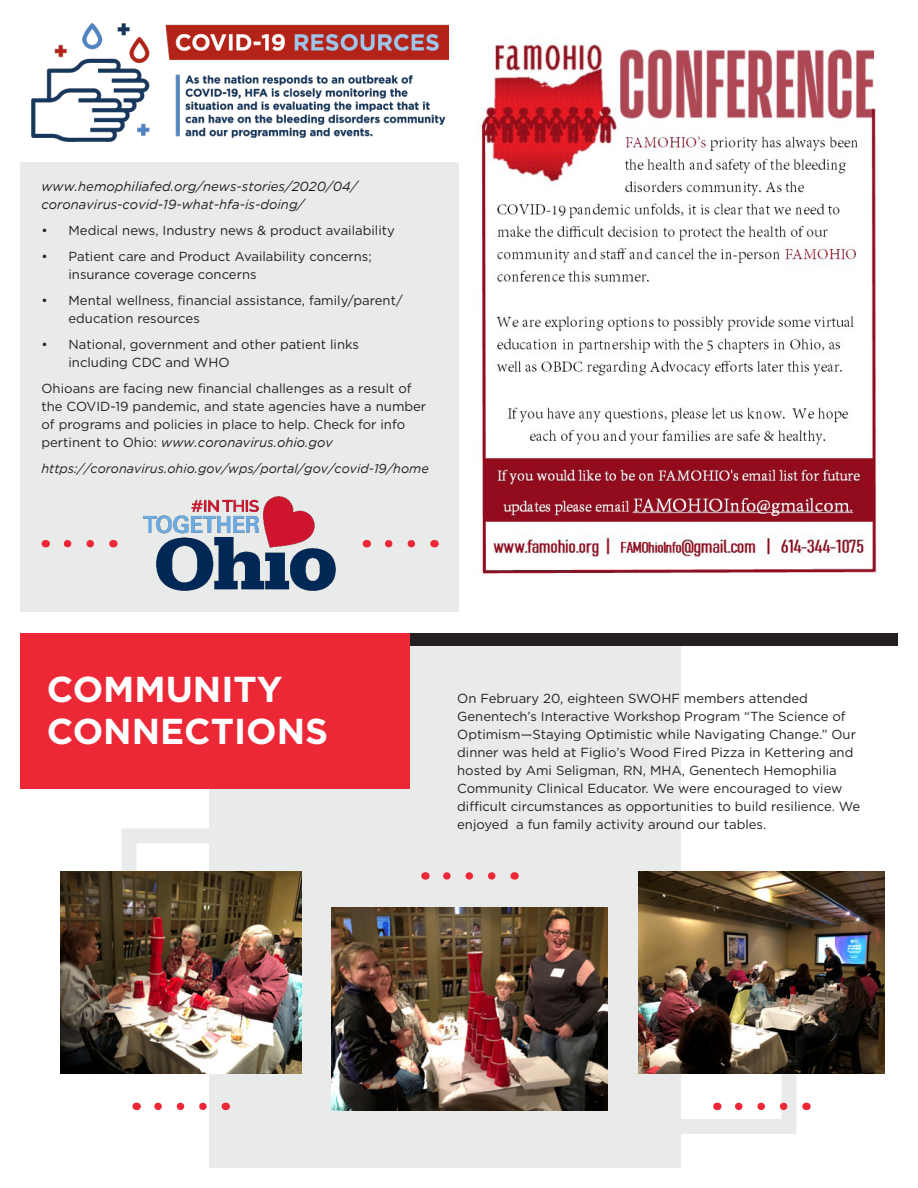
<style>
.page{position:relative;width:918px;height:1188px;background:#fff}
.page>*{position:absolute;margin:0;border:0;box-sizing:border-box;transform-origin:0 0}
.t1{font:700 36px/42px "Gotham";color:#fff}
.t2{font:13.2px/18px "Gotham";color:#231f20}
.t3{font:italic 13.2px/18px "Gotham";color:#231f20}
.t4{font:italic 12.75px "Gotham";color:#231f20}
.s1{font-style:italic}
</style>
<div class="page">
<div style="left:122px;top:828px;width:340px;height:152px;border:15px solid #e9ebeb"></div>
<div style="left:513px;top:972px;width:283px;height:162px;border:15px solid #e9ebeb"></div>
<div style="left:210px;top:634px;width:471px;height:534px;background:#e9ebeb"></div>
<div style="left:20px;top:162px;width:439px;height:449px;background:#e9ebeb"></div>
<div style="left:20px;top:633px;width:878px;height:12px;background:#231f20"></div>
<div style="left:20px;top:633px;width:389px;height:156px;background:#ed2836"></div>
<img style="left:638px;top:871px;width:247px;height:203px">
<img style="left:60px;top:871px;width:241px;height:203px">
<img style="left:31px;top:23px;width:418px;height:119px">
<img style="left:143px;top:496px;width:193px;height:95px">
<img style="left:478px;top:37px;width:401px;height:539px">
<svg style="left:735px;top:1103px;width:49px;height:7px"></svg>
<svg style="left:154px;top:1103px;width:49px;height:7px"></svg>
<svg style="left:63px;top:540px;width:27px;height:7px"></svg>
<svg style="left:384px;top:540px;width:27px;height:7px"></svg>
<img style="left:332px;top:908px;width:275px;height:202px">
<svg style="left:443px;top:872px;width:49px;height:8px"></svg>
<p class="t3" style="left:42px;top:177px;width:317px">www.hemophiliafed.org/news-stories/2020/04/ coronavirus-covid-19-what-hfa-is-doing/</p>
<p class="t2" style="left:42px;top:221px;width:355px">• Medical news, Industry news &amp; product availability</p>
<p class="t2" style="left:69px;top:247px;width:305px;text-indent:-27px">• Patient care and Product Availability concerns; insurance coverage concerns</p>
<p class="t2" style="left:69px;top:291px;width:336px;text-indent:-27px">• Mental wellness, financial assistance, family/parent/ education resources</p>
<p class="t2" style="left:69px;top:335px;width:292px;text-indent:-27px">• National, government and other patient links including CDC and WHO</p>
<p class="t2" style="left:42px;top:379px;width:386px">Ohioans are facing new financial challenges as a result of the COVID-19 pandemic, and state agencies have a number of programs and policies in place to help. Check for info pertinent to Ohio: <span class="s1">www.coronavirus.ohio.gov</span></p>
<p class="t4" style="left:42px;top:462px;width:389px">https://coronavirus.ohio.gov/wps/portal/gov/covid-19/home</p>
<p class="t1" style="left:47px;top:667px;width:283px">COMMUNITY<br>CONNECTIONS</p>
<p class="t2" style="left:457px;top:689px;width:405px">On February 20, eighteen SWOHF members attended Genentech’s Interactive Workshop Program “The Science of Optimism—Staying Optimistic while Navigating Change.” Our dinner was held at Figlio’s Wood Fired Pizza in Kettering and hosted by Ami Seligman, RN, MHA, Genentech Hemophilia Community Clinical Educator. We were encouraged to view difficult circumstances as opportunities to build resilience. We enjoyed a fun family activity around our tables.</p>
</div>
